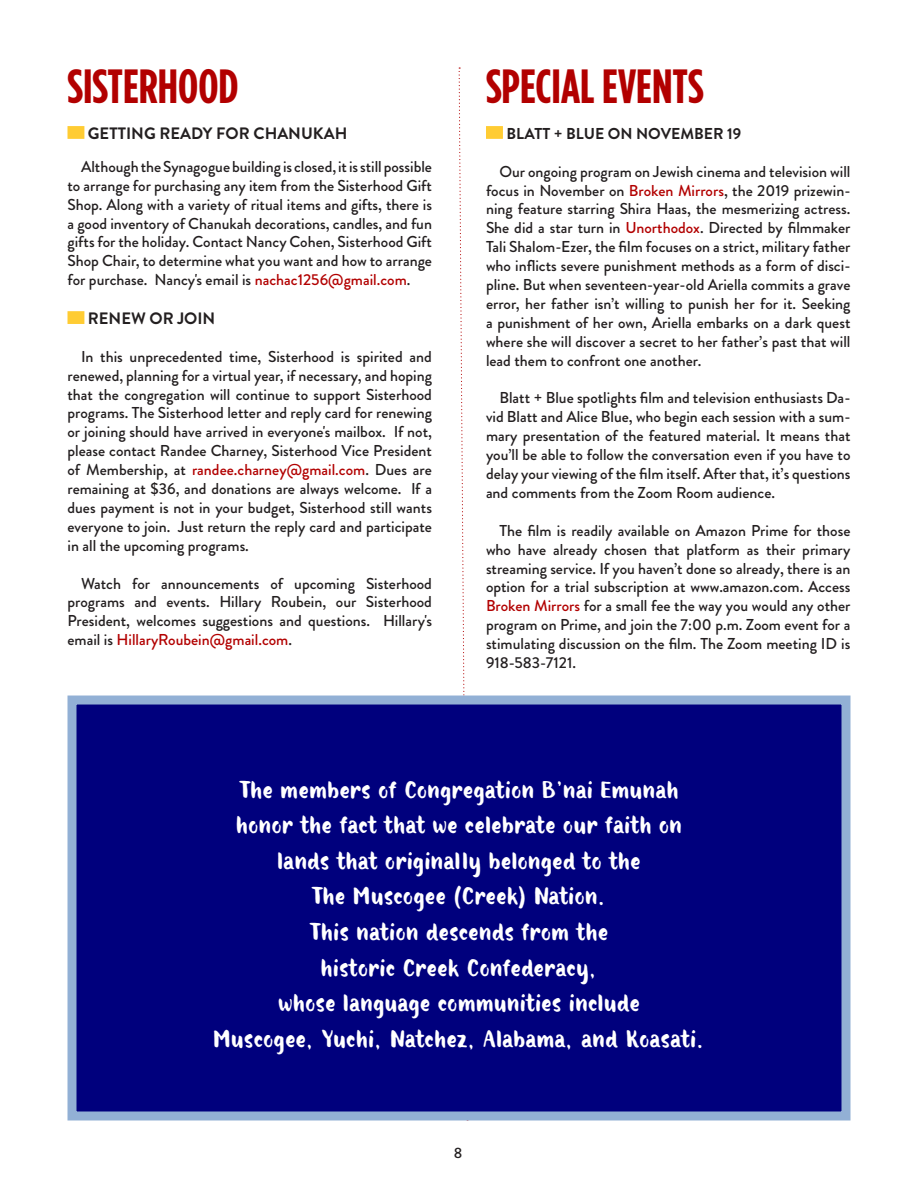
<style>
.page{position:relative;width:918px;height:1188px;background:#fff}
.page>*{position:absolute;margin:0;border:0;box-sizing:border-box;transform-origin:0 0}
.t1{font:700 48px "Gotham Condensed";color:#b20000}
.t2{font:24px "Botanica Sans";color:#fff}
.t3{font:700 16.5px "Brandon Grotesque";color:#231f20}
.Centennial_-_Body_Te{font:500 15.75px/18.9px "Brandon Grotesque";color:#231f20;text-align:justify}
.Centennial_-_Body_Te-2{font:700 15.75px "Brandon Grotesque";color:#231f20}
.article_subtitle{font:500 15px "Brandon Grotesque";color:#231f20}
.s1{color:#b20000}
</style>
<div class="page">
<svg style="left:458px;top:68px;width:10px;height:628px"></svg>
<div style="left:68px;top:126px;width:16px;height:13px;background:#fc3;border:2px solid #fc3"></div>
<div style="left:486px;top:126px;width:17px;height:13px;background:#fc3;border:2px solid #fc3"></div>
<div style="left:72px;top:700px;width:774px;height:416px;background:#00007d"></div>
<div style="left:68px;top:696px;width:782px;height:424px;border:9px solid #92b0d5"></div>
<div style="left:68px;top:311px;width:16px;height:13px;background:#fc3;border:2px solid #fc3"></div>
<p class="t1" style="left:68px;top:57px;width:173px">SISTERHOOD</p>
<p class="t1" style="left:486px;top:57px;width:219px">SPECIAL EVENTS</p>
<p class="t3" style="left:88px;top:122px;width:261px">GETTING READY FOR CHANUKAH</p>
<p class="Centennial_-_Body_Te-2" style="left:506px;top:122px;width:236px">BLATT + BLUE ON NOVEMBER 19</p>
<p class="Centennial_-_Body_Te" style="left:486px;top:162px;width:366px;text-indent:14px">Our ongoing program on Jewish cinema and television will focus in November on <span class="s1">Broken Mirrors</span>, the 2019 prizewin&shy;ning feature starring Shira Haas, the mesmerizing actress.<br>She did a star turn in <span class="s1">Unorthodox</span>. Directed by filmmaker Tali Shalom-Ezer, the film focuses on a strict, military father who inflicts severe punishment methods as a form of disci&shy;pline. But when seventeen-year-old Ariella commits a grave error, her father isn’t willing to punish her for it. Seeking a punishment of her own, Ariella embarks on a dark quest where she will discover a secret to her father’s past that will lead them to confront one another.</p>
<p class="Centennial_-_Body_Te" style="left:486px;top:389px;width:366px;text-indent:14px">Blatt + Blue spotlights film and television enthusiasts Da&shy;vid Blatt and Alice Blue, who begin each session with a sum&shy;mary presentation of the featured material. It means that you’ll be able to follow the conversation even if you have to delay your viewing of the film itself. After that, it’s questions and comments from the Zoom Room audience.</p>
<p class="Centennial_-_Body_Te" style="left:486px;top:521px;width:366px;text-indent:14px">The film is readily available on Amazon Prime for those who have already chosen that platform as their primary streaming service. If you haven’t done so already, there is an option for a trial subscription at www.amazon.com. Access <span class="s1">Broken Mirrors</span> for a small fee the way you would any other program on Prime, and join the 7:00 p.m. Zoom event for a stimulating discussion on the film. The Zoom meeting ID is 918-583-7121.</p>
<p class="Centennial_-_Body_Te" style="left:68px;top:157px;width:366px;text-indent:14px">Although the Synagogue building is closed, it is still possible to arrange for purchasing any item from the Sisterhood Gift Shop. Along with a variety of ritual items and gifts, there is a good inventory of Chanukah decorations, candles, and fun gifts for the holiday. Contact Nancy Cohen, Sisterhood Gift Shop Chair, to determine what you want and how to arrange for purchase. Nancy's email is <span class="s1">nachac1256@gmail.com</span>.</p>
<p class="t3" style="left:88px;top:307px;width:129px">RENEW OR JOIN</p>
<p class="Centennial_-_Body_Te" style="left:68px;top:347px;width:366px;text-indent:14px">In this unprecedented time, Sisterhood is spirited and renewed, planning for a virtual year, if necessary, and hoping that the congregation will continue to support Sisterhood programs. The Sisterhood letter and reply card for renewing or joining should have arrived in everyone's mailbox. If not, please contact Randee Charney, Sisterhood Vice President of Membership, at <span class="s1">randee.charney@gmail.com</span>. Dues are remaining at $36, and donations are always welcome. If a dues payment is not in your budget, Sisterhood still wants everyone to join. Just return the reply card and participate in all the upcoming programs.</p>
<p class="Centennial_-_Body_Te" style="left:68px;top:574px;width:366px;text-indent:14px">Watch for announcements of upcoming Sisterhood programs and events. Hillary Roubein, our Sisterhood President, welcomes suggestions and questions. Hillary's email is <span class="s1">HillaryRoubein@gmail.com</span>.</p>
<p class="t2" style="left:239px;top:774px;width:441px">The members of Congregation B’nai Emunah</p>
<p class="t2" style="left:236px;top:810px;width:448px">honor the fact that we celebrate our faith on</p>
<p class="t2" style="left:277px;top:845px;width:365px">lands that originally belonged to the</p>
<p class="t2" style="left:311px;top:881px;width:297px">The Muscogee (Creek) Nation.</p>
<p class="t2" style="left:310px;top:916px;width:300px">This nation descends from the</p>
<p class="t2" style="left:321px;top:952px;width:278px">historic Creek Confederacy,</p>
<p class="t2" style="left:278px;top:988px;width:363px">whose language communities include</p>
<p class="t2" style="left:213px;top:1023px;width:494px">Muscogee, Yuchi, Natchez, Alabama, and Koasati.</p>
<p class="article_subtitle" style="left:454px;top:1142px;width:10px">8</p>
</div>
